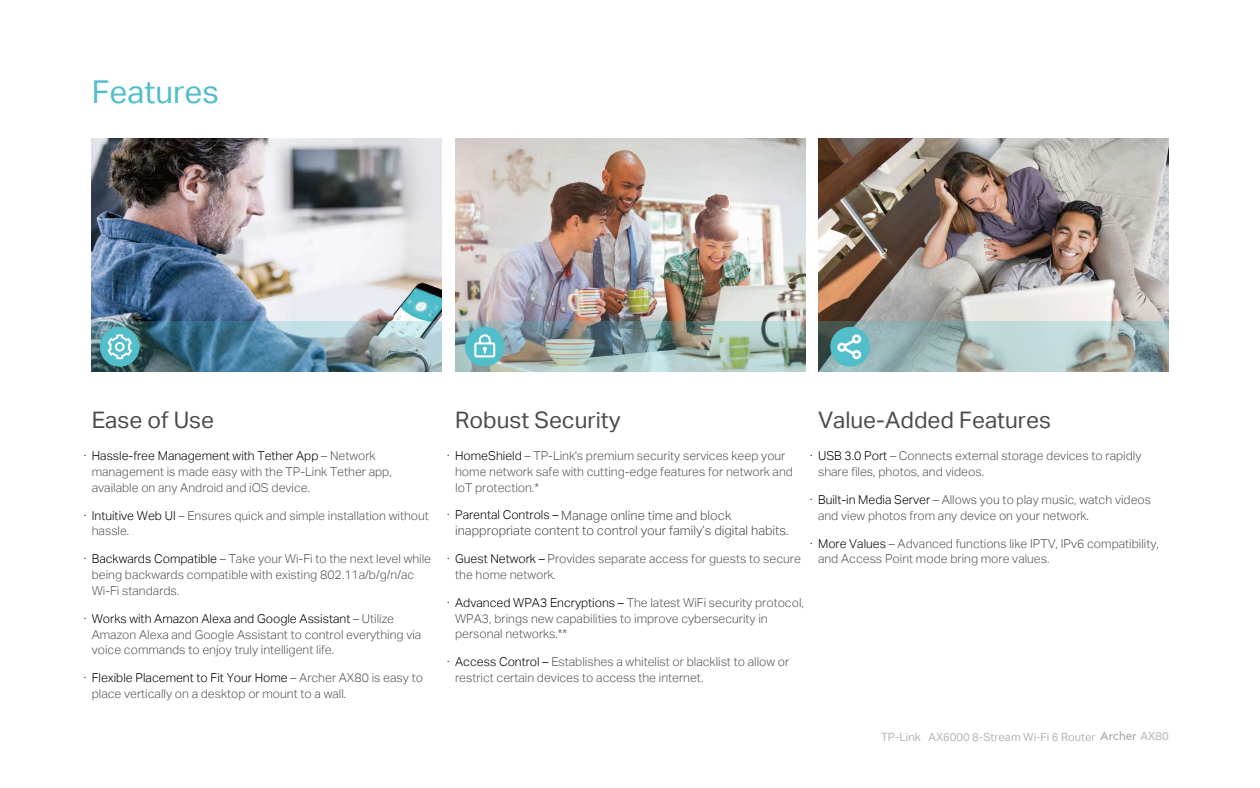
<style>
.page{position:relative;width:1260px;height:788px;background:#fff}
.page>*{position:absolute;margin:0;border:0;box-sizing:border-box;transform-origin:0 0}
.t1{font:31.5px "TP Link Aktiv Regular";color:#51beca}
.t2{font:22.75px "TP Link Aktiv Regular";color:#4d4d4d}
.t3{font:12.86px/15.5px "TP Link Aktiv Light";color:#4d4d4d}
.t4{font:12.25px/15.8px "TP Link Aktiv Light";color:#585757}
.t5{font:11.2px "TP Link Aktiv Regular";color:#b5b5b5}
.s1{color:#060001}
.s2{font-size:12.25px;color:#060001}
.s3{font-size:11.38px}
</style>
<div class="page">
<img style="left:92px;top:139px;width:350px;height:183px">
<img style="left:92px;top:322px;width:350px;height:50px">
<div style="left:100px;top:327px;width:40px;height:39px;background:#51beca;border-radius:50%"></div>
<svg style="left:108px;top:334px;width:24px;height:25px"></svg>
<img style="left:455px;top:139px;width:350px;height:183px">
<img style="left:455px;top:322px;width:350px;height:50px">
<div style="left:465px;top:327px;width:40px;height:39px;background:#51beca;border-radius:50%"></div>
<svg style="left:474px;top:334px;width:21px;height:23px"></svg>
<img style="left:818px;top:139px;width:350px;height:183px">
<svg style="left:818px;top:322px;width:350px;height:50px"></svg>
<div style="left:830px;top:327px;width:40px;height:39px;background:#51beca;border-radius:50%"></div>
<svg style="left:837px;top:334px;width:24px;height:25px"></svg>
<svg style="left:1100px;top:731px;width:36px;height:9px"></svg>
<h1 class="t1" style="left:92px;top:74px;width:129px">Features</h1>
<h2 class="t2" style="left:92px;top:406px;width:124px">Ease of Use</h2>
<h2 class="t2" style="left:455px;top:406px;width:167px">Robust Security</h2>
<h2 class="t2" style="left:818px;top:406px;width:235px">Value-Added Features</h2>
<p class="t4" style="left:92px;top:448px;width:302px;text-indent:-8px"><span class="s1">· Hassle-free Management with Tether App</span> – Network management is made easy with the TP-Link Tether app, available on any Android and iOS device.</p>
<p class="t4" style="left:92px;top:507px;width:339px;text-indent:-8px"><span class="s1">· Intuitive Web UI</span> – Ensures quick and simple installation without hassle.</p>
<p class="t4" style="left:92px;top:551px;width:341px;text-indent:-8px"><span class="s1">· Backwards Compatible</span> – Take your Wi-Fi to the next level while being backwards compatible with existing 802.11a/b/g/n/ac<br>Wi-Fi standards.</p>
<p class="t4" style="left:92px;top:610px;width:331px;text-indent:-8px"><span class="s1">· Works with Amazon Alexa and Google Assistant</span> – Utilize<br>Amazon Alexa and Google Assistant to control everything via voice commands to enjoy truly intelligent life.</p>
<p class="t4" style="left:92px;top:670px;width:333px;text-indent:-8px"><span class="s1">· Flexible Placement to Fit Your Home</span> – Archer AX80 is easy to place vertically on a desktop or mount to a wall.</p>
<p class="t4" style="left:818px;top:448px;width:325px;text-indent:-8px"><span class="s1">· USB 3.0 Port</span> – Connects external storage devices to rapidly share files, photos, and videos.</p>
<p class="t4" style="left:818px;top:491px;width:335px;text-indent:-8px"><span class="s1">· Built-in Media Server</span> – Allows you to play music, watch videos and view photos from any device on your network.</p>
<p class="t4" style="left:818px;top:535px;width:342px;text-indent:-8px"><span class="s1">· More Values</span> – Advanced functions like IPTV, IPv6 compatibility, and Access Point mode bring more values.</p>
<p class="t4" style="left:455px;top:448px;width:339px;text-indent:-8px"><span class="s1">· HomeShield</span> – TP-Link's premium security services keep your home network safe with cutting-edge features for network and<br>IoT protection.*</p>
<p class="t3" style="left:455px;top:507px;width:335px;text-indent:-8px"><span class="s2">· Parental Controls –</span> Manage online time and block inappropriate content to control your family’s digital habits.</p>
<p class="t4" style="left:455px;top:551px;width:347px;text-indent:-8px"><span class="s1">· Guest Network –</span> Provides separate access for guests to secure the home network.</p>
<p class="t4" style="left:455px;top:594px;width:350px;text-indent:-8px"><span class="s1">· Advanced WPA3 Encryptions –</span> The latest WiFi security protocol,<br>WPA3, brings new capabilities to improve cybersecurity in personal networks.**</p>
<p class="t4" style="left:455px;top:654px;width:336px;text-indent:-8px"><span class="s1">· Access Control –</span> Establishes a whitelist or blacklist to allow or restrict certain devices to access the internet.</p>
<p class="t5" style="left:881px;top:730px;width:216px"><span class="s3">TP-Link</span> AX6000 8-Stream Wi-Fi 6 Router</p>
<p class="t5" style="left:1141px;top:729px;width:30px">AX80</p>
</div>
